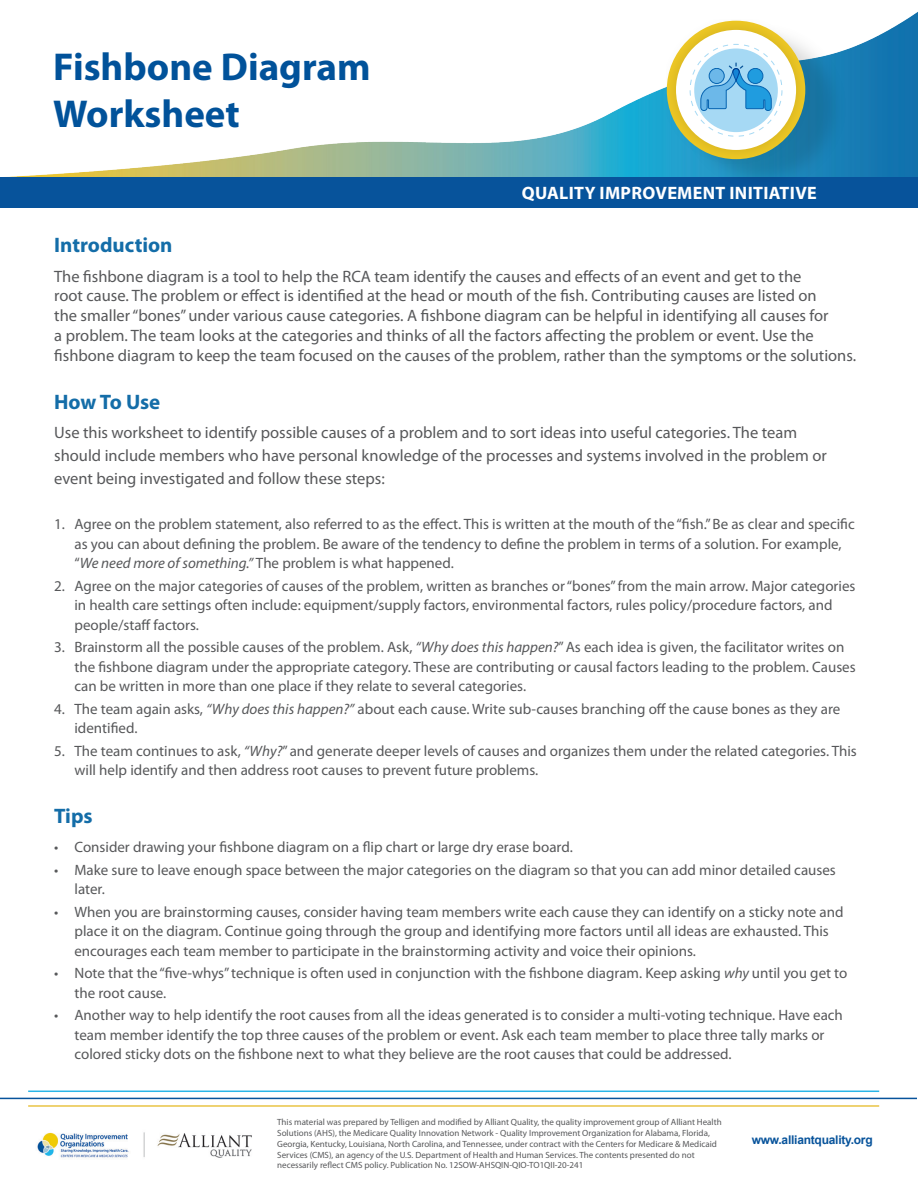
<style>
.page{position:relative;width:918px;height:1188px;background:#fff}
.page>*{position:absolute;margin:0;border:0;box-sizing:border-box;transform-origin:0 0}
.t1{font:700 39px/46.8px "Myriad Pro";color:#01529a}
.t2{font:700 21px "Myriad Pro";color:#146da8}
.t3{font:700 18px "Myriad Pro";letter-spacing:.02em;color:#fff}
.Body_Copy{font:16.5px/19.8px "Myriad Pro";color:#57585a}
.Bullets{font:15px/19.5px "Myriad Pro";color:#57585a}
.t4{font:700 12px "Arial";letter-spacing:-.02em;color:#07539b}
.t5{font:9px/10.8px "Myriad Pro";color:#57585a}
.s1{font-style:italic}
</style>
<div class="page">
<img style="left:37px;top:1132px;width:215px;height:26px">
<hr style="left:0;top:1098px;width:917px;height:1px;background:#07539b">
<hr style="left:28px;top:1091px;width:851px;height:1px;background:#29b5e7">
<hr style="left:28px;top:1105px;width:851px;height:2px;background:#e9c444">
<img style="left:1px;top:12px;width:917px;height:166px">
<div style="left:0;top:178px;width:918px;height:30px;background:#07539b"></div>
<img style="left:674px;top:19px;width:176px;height:159px">
<img style="left:666px;top:19px;width:150px;height:151px">
<div style="left:676px;top:30px;width:120px;height:120px;background:#fff;border-radius:50%"></div>
<div style="left:694px;top:48px;width:84px;height:84px;background:#a6d9f4;border-radius:50%"></div>
<svg style="left:701px;top:63px;width:70px;height:48px"></svg>
<h1 class="t1" style="left:53px;top:42px;width:319px">Fishbone Diagram<br>Worksheet</h1>
<h2 class="t3" style="left:522px;top:181px;width:297px">QUALITY IMPROVEMENT INITIATIVE</h2>
<h2 class="t2" style="left:54px;top:231px;width:120px">Introduction</h2>
<p class="Body_Copy" style="left:54px;top:266px;width:804px">The fishbone diagram is a tool to help the RCA team identify the causes and effects of an event and get to the<br>root cause. The problem or effect is identified at the head or mouth of the fish. Contributing causes are listed on<br>the smaller “bones” under various cause categories. A fishbone diagram can be helpful in identifying all causes for<br>a problem. The team looks at the categories and thinks of all the factors affecting the problem or event. Use the fishbone diagram to keep the team focused on the causes of the problem, rather than the symptoms or the solutions.</p>
<h2 class="t2" style="left:54px;top:388px;width:108px">How To Use</h2>
<p class="Body_Copy" style="left:54px;top:423px;width:745px">Use this worksheet to identify possible causes of a problem and to sort ideas into useful categories. The team</p>
<p class="Body_Copy" style="left:54px;top:445px;width:774px">should include members who have personal knowledge of the processes and systems involved in the problem or</p>
<p class="Body_Copy" style="left:54px;top:468px;width:332px">event being investigated and follow these steps:</p>
<p class="Bullets" style="left:74px;top:514px;width:782px;text-indent:-20px">1. Agree on the problem statement, also referred to as the effect. This is written at the mouth of the “fish.” Be as clear and specific as you can about defining the problem. Be aware of the tendency to define the problem in terms of a solution. For example, “<span class="s1">We need more of something.”</span> The problem is what happened.</p>
<p class="Bullets" style="left:74px;top:576px;width:783px;text-indent:-20px">2. Agree on the major categories of causes of the problem, written as branches or “bones” from the main arrow. Major categories in health care settings often include: equipment/supply factors, environmental factors, rules policy/procedure factors, and people/staff factors.</p>
<p class="Bullets" style="left:74px;top:637px;width:783px;text-indent:-20px">3. Brainstorm all the possible causes of the problem. Ask, <span class="s1">“Why does this happen?</span>” As each idea is given, the facilitator writes on the fishbone diagram under the appropriate category. These are contributing or causal factors leading to the problem. Causes can be written in more than one place if they relate to several categories.</p>
<p class="Bullets" style="left:74px;top:699px;width:767px;text-indent:-20px">4. The team again asks, <span class="s1">“Why does this happen?”</span> about each cause. Write sub-causes branching off the cause bones as they are identified.</p>
<p class="Bullets" style="left:74px;top:741px;width:784px;text-indent:-20px">5. The team continues to ask, <span class="s1">“Why?</span>” and generate deeper levels of causes and organizes them under the related categories. This will help identify and then address root causes to prevent future problems.</p>
<h2 class="t2" style="left:54px;top:802px;width:40px">Tips</h2>
<p class="Bullets" style="left:54px;top:837px;width:520px">• Consider drawing your fishbone diagram on a flip chart or large dry erase board.</p>
<p class="Bullets" style="left:74px;top:860px;width:763px;text-indent:-20px">• Make sure to leave enough space between the major categories on the diagram so that you can add minor detailed causes later.</p>
<p class="Bullets" style="left:74px;top:902px;width:771px;text-indent:-20px">• When you are brainstorming causes, consider having team members write each cause they can identify on a sticky note and place it on the diagram. Continue going through the group and identifying more factors until all ideas are exhausted. This encourages each team member to participate in the brainstorming activity and voice their opinions.</p>
<p class="Bullets" style="left:74px;top:963px;width:774px;text-indent:-20px">• Note that the “five-whys” technique is often used in conjunction with the fishbone diagram. Keep asking <span class="s1">why</span> until you get to the root cause.</p>
<p class="Bullets" style="left:74px;top:1005px;width:770px;text-indent:-20px">• Another way to help identify the root causes from all the ideas generated is to consider a multi-voting technique. Have each team member identify the top three causes of the problem or event. Ask each team member to place three tally marks or colored sticky dots on the fishbone next to what they believe are the root causes that could be addressed.</p>
<p class="t5" style="left:277px;top:1117px;width:446px">This material was prepared by Telligen and modified by Alliant Quality, the quality improvement group of Alliant Health Solutions (AHS), the Medicare Quality Innovation Network - Quality Improvement Organization for Alabama, Florida, Georgia, Kentucky, Louisiana, North Carolina, and Tennessee, under contract with the Centers for Medicare &amp; Medicaid Services (CMS), an agency of the U.S. Department of Health and Human Services. The contents presented do not necessarily reflect CMS policy. Publication No. 12SOW-AHSQIN-QIO-TO1QII-20-241</p>
<p class="t4" style="left:752px;top:1131px;width:122px">www.alliantquality.org</p>
</div>
